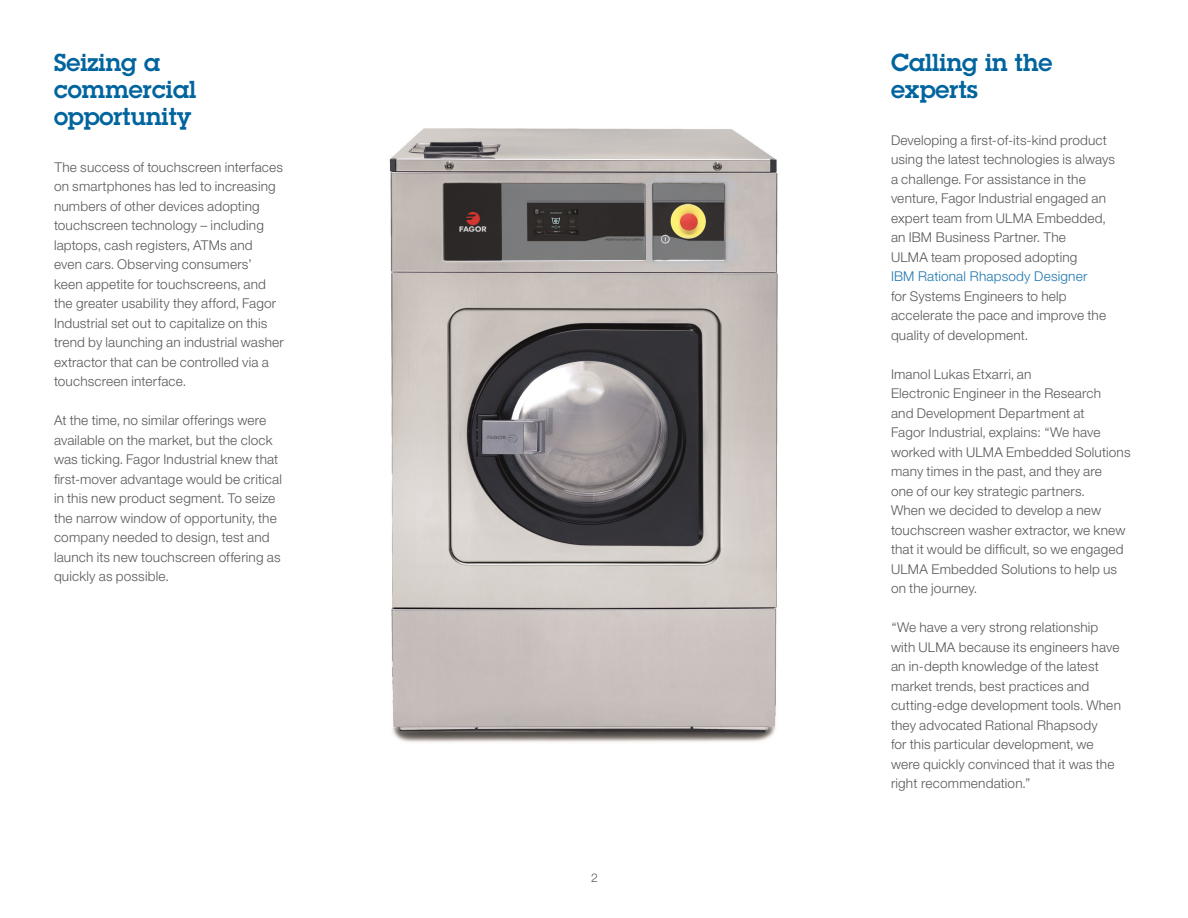
<style>
.page{position:relative;width:1188px;height:918px;background:#fff}
.page>*{position:absolute;margin:0;border:0;box-sizing:border-box;transform-origin:0 0}
.Head_-_Color_A{font:600 24px/27px "Lubalin Graph Std";color:#00649e}
.Head_-_Color_A-2{font:13.5px/19.5px "Helv Neue Lightfor IBM";letter-spacing:.01em;color:#57585a}
.t1{font:12px "Helv Neue Lightfor IBM";color:#57585a}
.s1{color:#1f77ac}
</style>
<div class="page">
<img style="left:389px;top:128px;width:389px;height:615px">
<p class="Head_-_Color_A" style="left:54px;top:49px;width:144px">Seizing a commercial opportunity</p>
<p class="Head_-_Color_A-2" style="left:54px;top:157px;width:231px">The success of touchscreen interfaces on smartphones has led to increasing numbers of other devices adopting touchscreen technology – including laptops, cash registers, ATMs and even cars. Observing consumers’ keen appetite for touchscreens, and the greater usability they afford, Fagor Industrial set out to capitalize on this trend by launching an industrial washer extractor that can be controlled via a touchscreen interface.</p>
<p class="Head_-_Color_A-2" style="left:54px;top:410px;width:230px">At the time, no similar offerings were available on the market, but the clock was ticking. Fagor Industrial knew that first-mover advantage would be critical in this new product segment. To seize the narrow window of opportunity, the company needed to design, test and launch its new touchscreen offering as quickly as possible.</p>
<p class="t1" style="left:591px;top:871px;width:8px">2</p>
<p class="Head_-_Color_A" style="left:891px;top:49px;width:163px">Calling in the experts</p>
<p class="Head_-_Color_A-2" style="left:891px;top:130px;width:226px">Developing a first-of-its-kind product using the latest technologies is always a challenge. For assistance in the venture, Fagor Industrial engaged an expert team from ULMA Embedded, an IBM Business Partner. The<br>ULMA team proposed adopting<br><span class="s1">IBM Rational Rhapsody Designer<br></span>for Systems Engineers to help accelerate the pace and improve the quality of development.</p>
<p class="Head_-_Color_A-2" style="left:891px;top:364px;width:241px">Imanol Lukas Etxarri, an<br>Electronic Engineer in the Research<br>and Development Department at<br>Fagor Industrial, explains: “We have worked with ULMA Embedded Solutions many times in the past, and they are<br>one of our key strategic partners.<br>When we decided to develop a new touchscreen washer extractor, we knew that it would be difficult, so we engaged<br>ULMA Embedded Solutions to help us on the journey.</p>
<p class="Head_-_Color_A-2" style="left:891px;top:617px;width:232px">“We have a very strong relationship with ULMA because its engineers have an in-depth knowledge of the latest market trends, best practices and cutting-edge development tools. When they advocated Rational Rhapsody<br>for this particular development, we were quickly convinced that it was the right recommendation.”</p>
</div>
